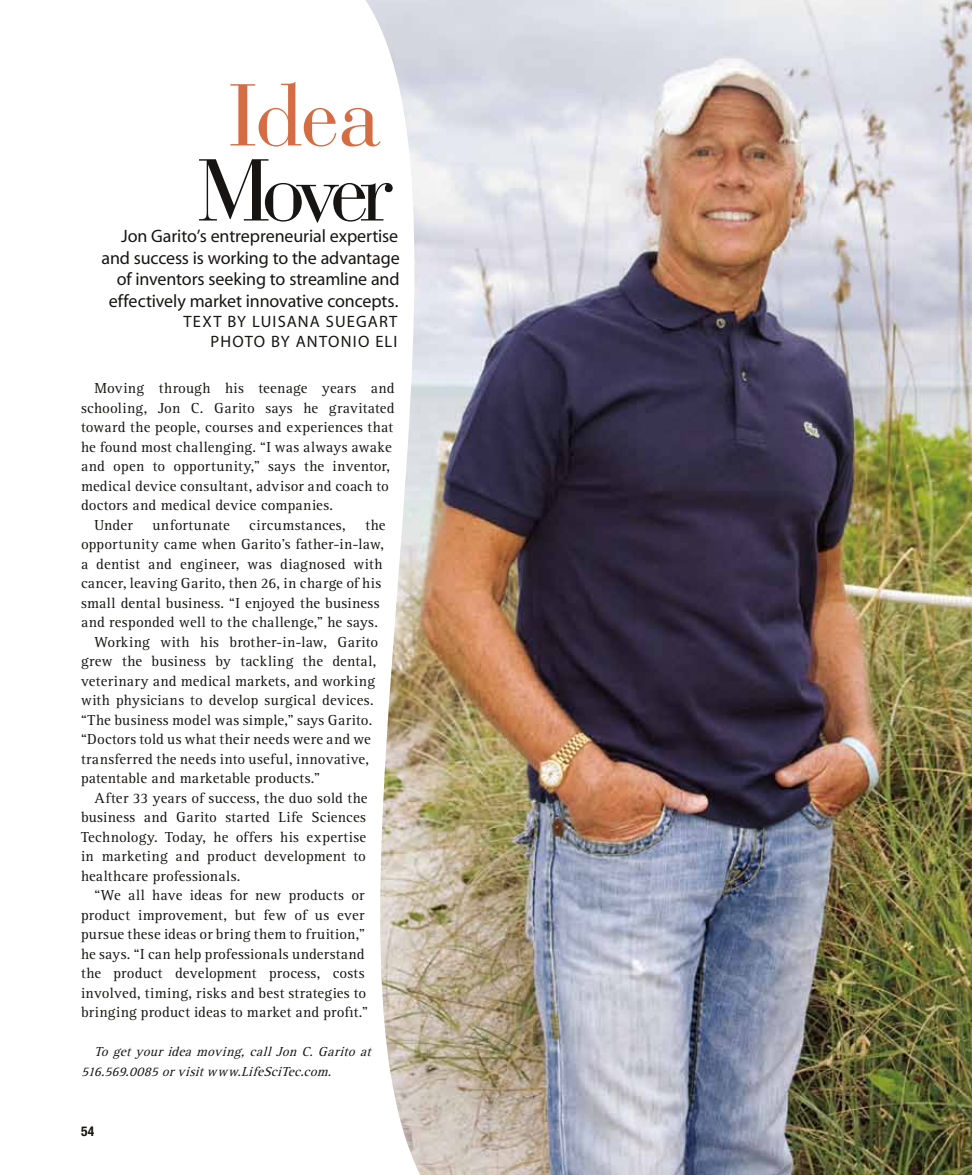
<style>
.page{position:relative;width:972px;height:1175px;background:#fff}
.page>*{position:absolute;margin:0;border:0;box-sizing:border-box;transform-origin:0 0}
.t1{font:87px "Bauer Bodoni Std";letter-spacing:-.105em;color:#161513}
.t2{font:87px "Bauer Bodoni Std";color:#d56c44}
.t3{font:18px/21.6px "Myriad";letter-spacing:-.005em;color:#161513;text-align:right}
.t4{font:16.5px/19.8px "Myriad";letter-spacing:.065em;color:#161513;text-align:right}
.t5{font:15px "Rotis Serif";letter-spacing:.015em;color:#161513}
.t6{font:italic 13.5px/19.5px "Rotis Serif";color:#161513}
.t7{font:700 condensed 13.5px "Helvetica Neue LT Std";color:#161513}
</style>
<div class="page">
<img style="left:366px;top:0;width:606px;height:1174px">
<h1 class="t2" style="left:228px;top:64px;width:155px">Idea</h1>
<h1 class="t1" style="left:198px;top:139px;width:198px">Mover</h1>
<p class="t3" style="left:102px;top:226px;width:300px">Jon Garito’s entrepreneurial expertise and success is working to the advantage of inventors seeking to streamline and effectively market innovative concepts.</p>
<p class="t4" style="left:183px;top:312px;width:216px">TEXT BY LUISANA SUEGART<br>PHOTO BY ANTONIO ELI</p>
<p class="t5" style="left:94px;top:379px;width:302px">Moving through his teenage years and</p>
<p class="t5" style="left:81px;top:399px;width:315px">schooling, Jon C. Garito says he gravitated</p>
<p class="t5" style="left:81px;top:418px;width:314px">toward the people, courses and experiences that</p>
<p class="t5" style="left:81px;top:438px;width:312px">he found most challenging. “I was always awake</p>
<p class="t5" style="left:81px;top:457px;width:311px">and open to opportunity,” says the inventor,</p>
<p class="t5" style="left:81px;top:477px;width:309px">medical device consultant, advisor and coach to</p>
<p class="t5" style="left:81px;top:496px;width:254px">doctors and medical device companies.</p>
<p class="t5" style="left:94px;top:516px;width:40px">Under</p>
<p class="t5" style="left:152px;top:516px;width:79px">unfortunate</p>
<p class="t5" style="left:249px;top:516px;width:98px">circumstances,</p>
<p class="t5" style="left:365px;top:516px;width:22px">the</p>
<p class="t5" style="left:81px;top:535px;width:305px">opportunity came when Garito’s father-in-law,</p>
<p class="t5" style="left:81px;top:555px;width:303px">a dentist and engineer, was diagnosed with</p>
<p class="t5" style="left:81px;top:574px;width:302px">cancer, leaving Garito, then 26, in charge of his</p>
<p class="t5" style="left:81px;top:594px;width:300px">small dental business. “I enjoyed the business</p>
<p class="t5" style="left:81px;top:613px;width:299px">and responded well to the challenge,” he says.</p>
<p class="t5" style="left:94px;top:633px;width:285px">Working with his brother-in-law, Garito</p>
<p class="t5" style="left:81px;top:652px;width:297px">grew the business by tackling the dental,</p>
<p class="t5" style="left:81px;top:672px;width:296px">veterinary and medical markets, and working</p>
<p class="t5" style="left:81px;top:691px;width:294px">with physicians to develop surgical devices.</p>
<p class="t5" style="left:81px;top:711px;width:293px">“The business model was simple,” says Garito.</p>
<p class="t5" style="left:81px;top:730px;width:291px">“Doctors told us what their needs were and we</p>
<p class="t5" style="left:81px;top:750px;width:290px">transferred the needs into useful, innovative,</p>
<p class="t5" style="left:81px;top:769px;width:240px">patentable and marketable products.”</p>
<p class="t5" style="left:94px;top:789px;width:275px">After 33 years of success, the duo sold the</p>
<p class="t5" style="left:81px;top:808px;width:287px">business and Garito started Life Sciences</p>
<p class="t5" style="left:81px;top:828px;width:287px">Technology. Today, he offers his expertise</p>
<p class="t5" style="left:81px;top:847px;width:287px">in marketing and product development to</p>
<p class="t5" style="left:81px;top:867px;width:161px">healthcare professionals.</p>
<p class="t5" style="left:94px;top:886px;width:272px">“We all have ideas for new products or</p>
<p class="t5" style="left:81px;top:906px;width:285px">product improvement, but few of us ever</p>
<p class="t5" style="left:81px;top:925px;width:285px">pursue these ideas or bring them to fruition,”</p>
<p class="t5" style="left:81px;top:945px;width:285px">he says. “I can help professionals understand</p>
<p class="t5" style="left:81px;top:964px;width:285px">the product development process, costs</p>
<p class="t5" style="left:81px;top:984px;width:287px">involved, timing, risks and best strategies to</p>
<p class="t5" style="left:81px;top:1003px;width:288px">bringing product ideas to market and profit.”</p>
<p class="t6" style="left:81px;top:1042px;width:295px;text-indent:13px">Togetyourideamoving,callJonC.Garitoat<br>516.569.0085orvisitwww.LifeSciTec.com.</p>
<p class="t7" style="left:81px;top:1123px;width:15px">54</p>
</div>
